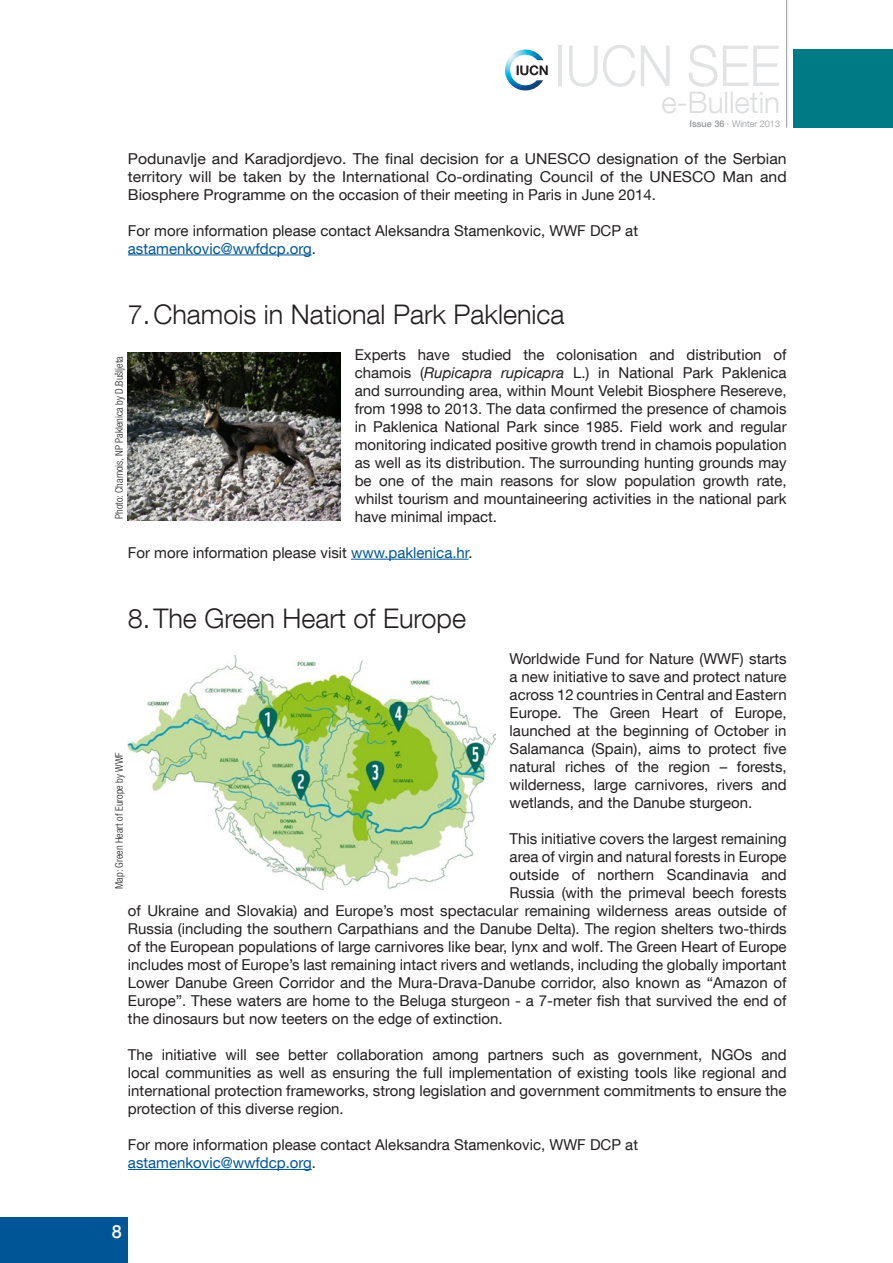
<style>
.page{position:relative;width:893px;height:1263px;background:#fff}
.page>*{position:absolute;margin:0;border:0;box-sizing:border-box;transform-origin:0 0}
.t1{font:300 56.4px "Helvetica Neue LT Com";color:#e2e3e4;scale:.91 1}
.t2{font:300 29.55px "Helvetica Neue LT Com";color:#dcddde}
.t3{font:300 27px "Helvetica Neue LT Com";color:#231f20}
.t4{font:500 18px "Helvetica Neue LT Com";color:#fff}
.t5{font:15px/18px "Helvetica Neue LT Com";color:#231f20;text-align:justify}
.t6{font:15px/18px "Helvetica Neue LT Com";color:#231f20;text-align:justify;scale:1.05 1}
.t7{font:300 condensed 10.5px "Helvetica Neue LT Com";color:#231f20}
.t8{font:300 9.15px "Helvetica Neue LT Com";color:#939598}
.s1{font-weight:500}
.s2{color:#005596}
.s3{font-style:italic}
</style>
<div class="page">
<div style="left:0;top:1217px;width:128px;height:46px;background:#005596"></div>
<hr style="left:786px;top:0;width:1px;height:128px;background:#939598">
<img style="left:505px;top:50px;width:38px;height:40px">
<svg style="left:517px;top:65px;width:31px;height:10px"></svg>
<hr style="left:128px;top:255px;width:184px;height:1px;background:#005596">
<hr style="left:351px;top:559px;width:118px;height:1px;background:#005596">
<hr style="left:128px;top:1169px;width:184px;height:1px;background:#005596">
<div style="left:794px;top:49px;width:99px;height:78px;background:#007b85"></div>
<img style="left:128px;top:352px;width:212px;height:169px">
<img style="left:128px;top:656px;width:367px;height:234px">
<h1 class="t1" style="left:554px;top:31px;width:249px">IUCN SEE</h1>
<h2 class="t2" style="left:662px;top:84px;width:120px">e-Bulletin</h2>
<p class="t8" style="left:690px;top:118px;width:92px"><span class="s1">Issue 36</span> · Winter 2013</p>
<p class="t6" style="left:128px;top:149px;width:629px">Podunavlje and Karadjordjevo. The final decision for a UNESCO designation of the Serbian territory will be taken by the International Co-ordinating Council of the UNESCO Man and Biosphere Programme on the occasion of their meeting in Paris in June 2014.</p>
<p class="t5" style="left:128px;top:221px;width:512px">For more information please contact Aleksandra Stamenkovic, WWF DCP at <span class="s2">astamenkovic@wwfdcp.org</span>.</p>
<h3 class="t3" style="left:128px;top:298px;width:438px">7.Chamois in National Park Paklenica</h3>
<p class="t5" style="left:355px;top:345px;width:433px">Experts have studied the colonisation and distribution of chamois (<span class="s3">Rupicapra rupicapra</span> L.) in National Park Paklenica and surrounding area, within Mount Velebit Biosphere Resereve, from 1998 to 2013. The data confirmed the presence of chamois in Paklenica National Park since 1985. Field work and regular monitoring indicated positive growth trend in chamois population as well as its distribution. The surrounding hunting grounds may be one of the main reasons for slow population growth rate, whilst tourism and mountaineering activities in the national park have minimal impact.</p>
<p class="t5" style="left:128px;top:543px;width:346px">For more information please visit <span class="s2">www.paklenica.hr</span>.</p>
<p class="t7" style="left:113px;top:519px;width:164px;rotate:-90deg">Photo: Chamois, NP Paklenica by D.Bušljeta</p>
<h3 class="t3" style="left:128px;top:602px;width:340px">8.The Green Heart of Europe</h3>
<p class="t5" style="left:510px;top:649px;width:279px">Worldwide Fund for Nature (WWF) starts a new initiative to save and protect nature across 12 countries in Central and Eastern Europe. The Green Heart of Europe, launched at the beginning of October in Salamanca (Spain), aims to protect five natural riches of the region – forests, wilderness, large carnivores, rivers and wetlands, and the Danube sturgeon.</p>
<p class="t5" style="left:510px;top:829px;width:278px">This initiative covers the largest remaining</p>
<p class="t5" style="left:510px;top:847px;width:278px">area of virgin and natural forests in Europe</p>
<p class="t5" style="left:510px;top:865px;width:279px">outside of northern Scandinavia and</p>
<p class="t5" style="left:510px;top:883px;width:279px">Russia (with the primeval beech forests</p>
<p class="t5" style="left:128px;top:901px;width:660px">of Ukraine and Slovakia) and Europe’s most spectacular remaining wilderness areas outside of</p>
<p class="t5" style="left:128px;top:919px;width:660px">Russia (including the southern Carpathians and the Danube Delta). The region shelters two-thirds</p>
<p class="t5" style="left:128px;top:937px;width:660px">of the European populations of large carnivores like bear, lynx and wolf. The Green Heart of Europe</p>
<p class="t5" style="left:128px;top:955px;width:660px">includes most of Europe’s last remaining intact rivers and wetlands, including the globally important</p>
<p class="t5" style="left:128px;top:973px;width:660px">Lower Danube Green Corridor and the Mura-Drava-Danube corridor, also known as “Amazon of</p>
<p class="t5" style="left:128px;top:991px;width:660px">Europe”. These waters are home to the Beluga sturgeon - a 7-meter fish that survived the end of</p>
<p class="t5" style="left:128px;top:1009px;width:376px">the dinosaurs but now teeters on the edge of extinction.</p>
<p class="t5" style="left:128px;top:1045px;width:660px">The initiative will see better collaboration among partners such as government, NGOs and local communities as well as ensuring the full implementation of existing tools like regional and international protection frameworks, strong legislation and government commitments to ensure the protection of this diverse region.</p>
<p class="t5" style="left:128px;top:1135px;width:512px">For more information please contact Aleksandra Stamenkovic, WWF DCP at <span class="s2">astamenkovic@wwfdcp.org</span>.</p>
<p class="t7" style="left:113px;top:889px;width:138px;rotate:-90deg">Map: Green Heart of Europe by WWF</p>
<p class="t4" style="left:112px;top:1220px;width:12px">8</p>
</div>
